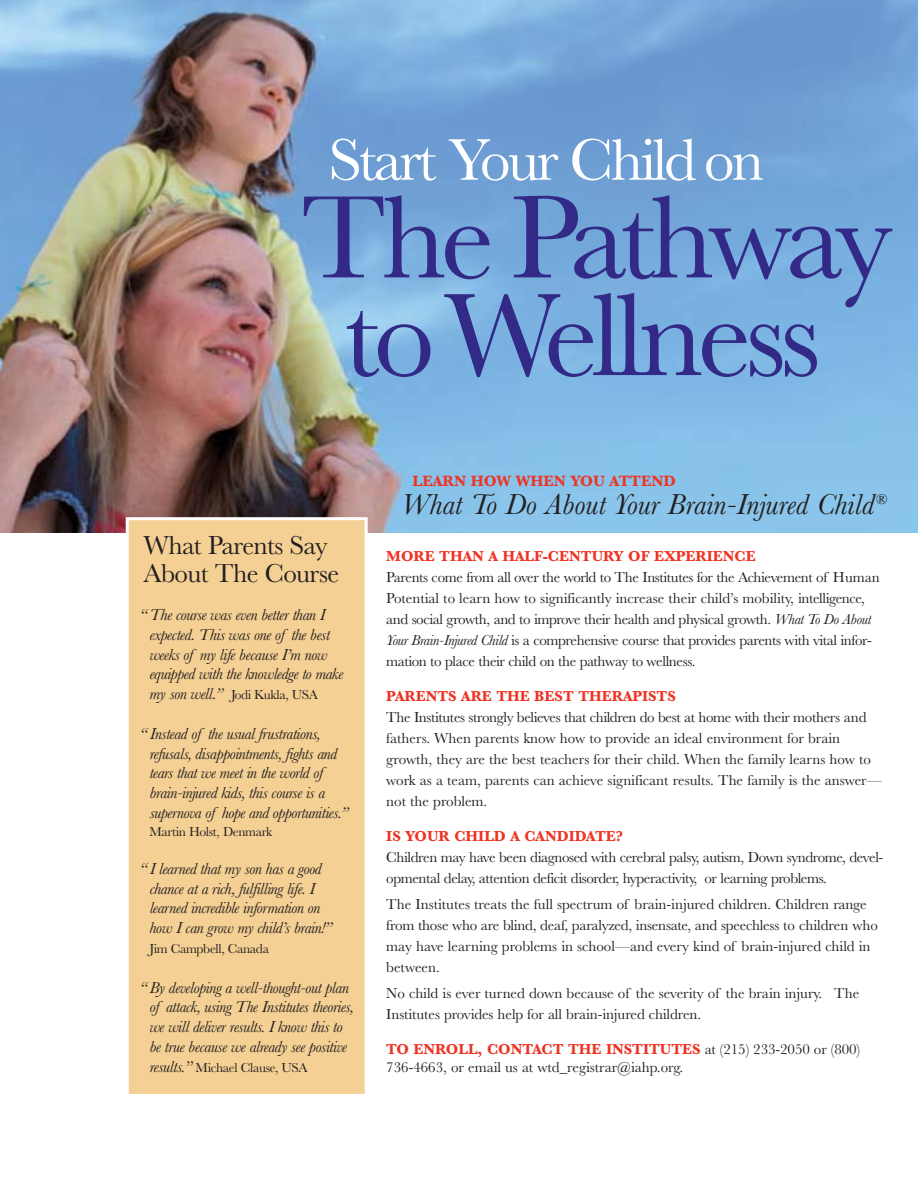
<style>
.page{position:relative;width:918px;height:1188px;background:#fff}
.page>*{position:absolute;margin:0;border:0;box-sizing:border-box;transform-origin:0 0}
.t1{font:122.1px/97.6px "Baskerville";letter-spacing:-.05em;color:#322a86;text-align:center}
.t2{font:61.05px "Baskerville";letter-spacing:-.05em;color:#fff}
.t3{font:italic 30px "Baskerville";color:#231f20}
.t4{font:27px/28.2px "Baskerville";letter-spacing:-.025em;color:#231f20}
.t5{font:italic 16.5px/19.8px "Baskerville";letter-spacing:-.025em;color:#231f20}
.t6{font:700 15.45px "Baskerville";color:#ee3424}
.t7{font:15px/21px "Baskerville";letter-spacing:-.015em;color:#231f20}
.t8{font:700 15px "Baskerville";color:#ee3424}
.t9{font:13.5px "Baskerville";letter-spacing:-.025em;color:#231f20}
.s1{font-style:italic;font-size:16.5px}
.s2{font-style:italic}
.s3{font-weight:700;color:#ee3424}
</style>
<div class="page">
<img style="left:0;top:0;width:918px;height:532px">
<div style="left:127px;top:519px;width:239px;height:576px;background:#f4d094"></div>
<div style="left:126px;top:517px;width:242px;height:580px;border:3px solid #fff"></div>
<h2 class="t2" style="left:328px;top:138px;width:437px">Start Your Child on</h2>
<h1 class="t1" style="left:301px;top:202px;width:593px">The Pathway toWellness</h1>
<h3 class="t4" style="left:144px;top:534px;width:197px">What Parents Say<br>About The Course</h3>
<p class="t5" style="left:149px;top:607px;width:195px;text-indent:-10px">“ The course was even better than I expected. This was one of the best weeks of my life because I’m now equipped with the knowledge to make</p>
<p class="t9" style="left:149px;top:690px;width:170px"><span class="s1">my son well.”</span> Jodi Kukla, USA</p>
<p class="t5" style="left:149px;top:725px;width:201px;text-indent:-10px">“ Instead of the usual frustrations, refusals, disappointments, fights and tears that we meet in the world of brain-injured kids, this course is a supernova of hope and opportunities.”</p>
<p class="t9" style="left:149px;top:827px;width:124px">Martin Holst, Denmark</p>
<p class="t5" style="left:149px;top:860px;width:184px;text-indent:-10px">“ I learned that my son has a good chance at a rich, fulfilling life. I learned incredible information on how I can grow my child’s brain!”</p>
<p class="t9" style="left:149px;top:944px;width:121px">Jim Campbell, Canada</p>
<p class="t5" style="left:140px;top:979px;width:215px;text-align:center">“ By developing a well-thought-out plan of attack, using The Institutes theories, we will deliver results. I know this to<br>be true because we already see positive</p>
<p class="t9" style="left:149px;top:1063px;width:160px"><span class="s1">results.”</span> Michael Clause, USA</p>
<p class="t6" style="left:413px;top:475px;width:265px">LEARN HOW WHEN YOU ATTEND</p>
<h3 class="t3" style="left:401px;top:494px;width:487px">What To Do About Your Brain-Injured Child<sup>®</sup></h3>
<p class="t8" style="left:386px;top:551px;width:371px">MORE THAN A HALF-CENTURY OF EXPERIENCE</p>
<p class="t7" style="left:386px;top:568px;width:495px">Parents come from all over the world to The Institutes for the Achievement of Human Potential to learn how to significantly increase their child’s mobility, intelligence, and social growth, and to improve their health and physical growth. <span class="s2">What To Do About Your Brain-Injured Child</span> is a comprehensive course that provides parents with vital infor&shy;mation to place their child on the pathway to wellness.</p>
<p class="t8" style="left:386px;top:691px;width:291px">PARENTS ARE THE BEST THERAPISTS</p>
<p class="t7" style="left:386px;top:708px;width:497px">The Institutes strongly believes that children do best at home with their mothers and fathers. When parents know how to provide an ideal environment for brain growth, they are the best teachers for their child. When the family learns how to work as a team, parents can achieve significant results. The family is the answer— not the problem.</p>
<p class="t8" style="left:386px;top:830px;width:238px">IS YOUR CHILD A CANDIDATE?</p>
<p class="t7" style="left:386px;top:848px;width:499px">Children may have been diagnosed with cerebral palsy, autism, Down syndrome, devel&shy;opmental delay, attention deficit disorder, hyperactivity, or learning problems.</p>
<p class="t7" style="left:386px;top:895px;width:493px">The Institutes treats the full spectrum of brain-injured children. Children range from those who are blind, deaf, paralyzed, insensate, and speechless to children who may have learning problems in school—and every kind of brain-injured child in between.</p>
<p class="t7" style="left:386px;top:984px;width:475px">No child is ever turned down because of the severity of the brain injury. The<br>Institutes provides help for all brain-injured children.</p>
<p class="t7" style="left:386px;top:1042px;width:475px;line-height:18px"><span class="s3">TO ENROLL, CONTACT THE INSTITUTES</span> at (215) 233-2050 or (800)<br>736-4663, or email us at wtd_registrar@iahp.org.</p>
</div>
